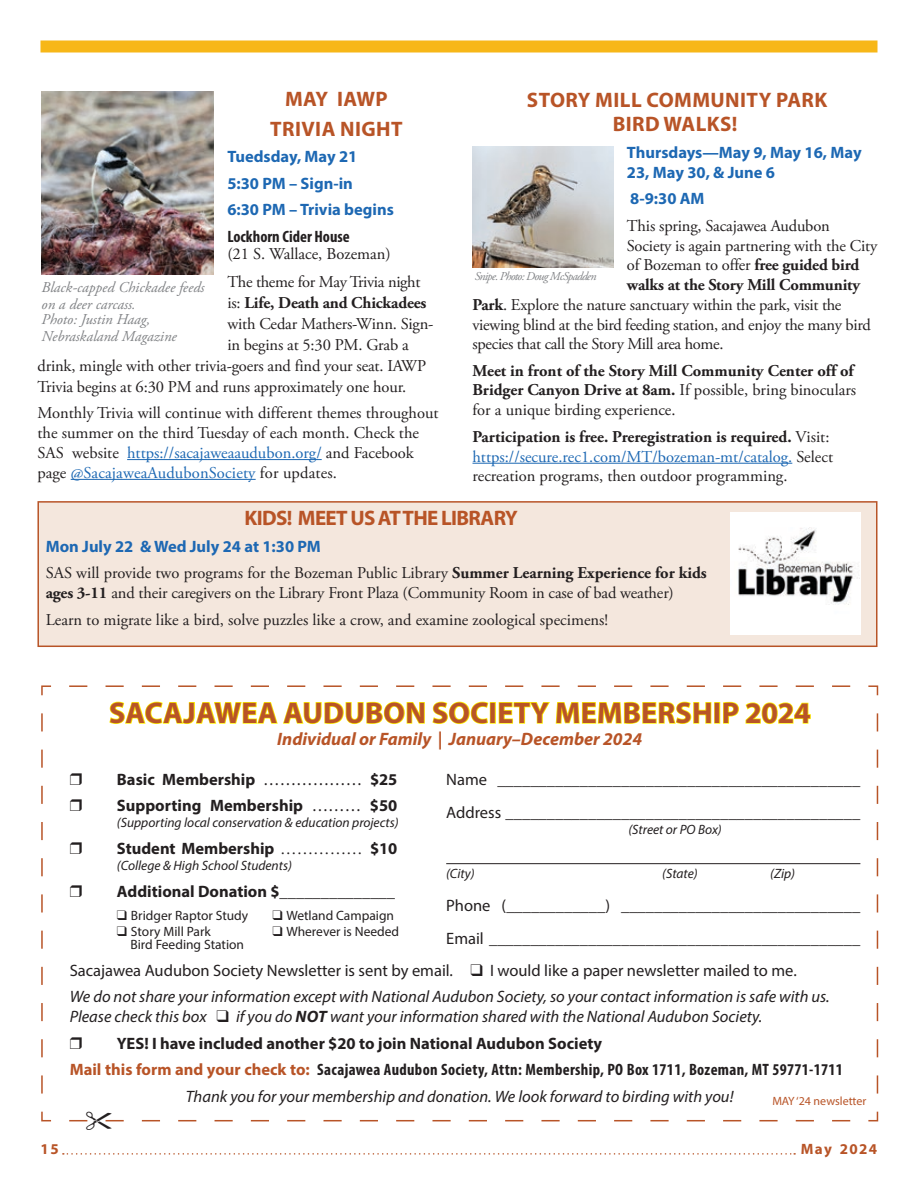
<style>
.page{position:relative;width:918px;height:1188px;background:#fff}
.page>*{position:absolute;margin:0;border:0;box-sizing:border-box;transform-origin:0 0}
.t1{font:700 30px "Myriad Pro";letter-spacing:.01em;color:#b85427}
.t2{font:700 21px/29.2px "Myriad Pro";letter-spacing:.02em;color:#b85427;text-align:center}
.t3{font:700 21px "Myriad Pro";letter-spacing:-.03em;color:#b85427}
.t4{font:italic 700 18px "Myriad Pro";color:#b85427}
.t5{font:16.5px/19.8px "Adobe Garamond Pro";letter-spacing:-.01em;color:#231f20}
.t6{font:italic 16.5px/26.5px "Myriad Pro";color:#231f20}
.t7{font:16.5px/33.3px "Myriad Pro";color:#231f20}
.t8{font:700 16.5px/19.8px "Adobe Garamond Pro";letter-spacing:-.01em;color:#231f20}
.t9{font:700 16.5px "Myriad Pro";color:#231f20}
.t10{font:700 16.5px/26.5px "Myriad Pro";color:#1d68b3}
.t11{font:700 condensed 16.5px "Myriad Pro";letter-spacing:.02em;color:#231f20}
.t12{font:700 condensed 16.5px "Myriad Pro";color:#231f20}
.t13{font:italic 15px/16.2px "Adobe Garamond Pro";color:#808285}
.t14{font:700 15px "Myriad Pro";letter-spacing:.09em;color:#b85427}
.t15{font:italic 13.5px "Myriad Pro";color:#231f20}
.t16{font:13.5px/13.5px "Myriad Pro";color:#231f20}
.t17{font:italic 12px "Adobe Garamond Pro";letter-spacing:-.06em;color:#808285}
.t18{font:12px "Myriad Pro";color:#b85427}
.s1{font-weight:400}
.s2{color:#1d68b3}
.s3{font-weight:700}
.s4{font-family:"Adobe Garamond Pro";font-weight:400}
.s5{font-style:normal}
.s6{font-stretch:normal;color:#b85427}
</style>
<div class="page">
<div style="left:40px;top:40px;width:838px;height:12px;background:#f7b718"></div>
<svg style="left:63px;top:1153px;width:732px;height:2px"></svg>
<svg style="left:41px;top:685px;width:838px;height:437px"></svg>
<hr style="left:446px;top:863px;width:414px;height:1px;background:#231f20">
<hr style="left:127px;top:459px;width:195px;height:1px;background:#1d68b3">
<hr style="left:71px;top:479px;width:185px;height:1px;background:#1d68b3">
<img style="left:42px;top:91px;width:172px;height:184px">
<hr style="left:472px;top:463px;width:320px;height:1px;background:#1d68b3">
<div style="left:38px;top:502px;width:839px;height:144px;background:#f4e7dd"></div>
<div style="left:37px;top:501px;width:841px;height:146px;border:2px solid #b85427"></div>
<div style="left:730px;top:512px;width:131px;height:122px;background:#fff"></div>
<img style="left:738px;top:527px;width:122px;height:78px">
<img style="left:472px;top:147px;width:141px;height:121px">
<svg style="left:69px;top:1112px;width:790px;height:10px"></svg>
<svg style="left:70px;top:773px;width:12px;height:12px"></svg>
<svg style="left:70px;top:800px;width:12px;height:11px"></svg>
<svg style="left:70px;top:842px;width:12px;height:12px"></svg>
<svg style="left:70px;top:885px;width:12px;height:12px"></svg>
<svg style="left:70px;top:1037px;width:12px;height:12px"></svg>
<p class="t2" style="left:270px;top:84px;width:134px">MAY IAWP<br>TRIVIA NIGHT</p>
<p class="t10" style="left:227px;top:143px;width:168px">Tuedsday, May 21<br>5:30 PM – Sign-in<br>6:30 PM – Trivia begins</p>
<p class="t12" style="left:227px;top:226px;width:124px">Lockhorn Cider House</p>
<p class="t5" style="left:227px;top:241px;width:195px;line-height:27.8px">(21 S. Wallace, Bozeman)<br>The theme for May Trivia night</p>
<p class="t8" style="left:227px;top:293px;width:201px"><span class="s1">is:</span> Life, Death and Chickadees</p>
<p class="t5" style="left:227px;top:314px;width:208px">with Cedar Mathers-Winn. Sign-</p>
<p class="t5" style="left:227px;top:335px;width:183px">in begins at 5:30 PM. Grab a</p>
<p class="t5" style="left:37px;top:356px;width:390px">drink, mingle with other trivia-goers and find your seat. IAWP</p>
<p class="t5" style="left:37px;top:377px;width:370px">Trivia begins at 6:30 PM and runs approximately one hour.</p>
<p class="t5" style="left:37px;top:404px;width:403px">Monthly Trivia will continue with different themes throughout the summer on the third Tuesday of each month. Check the SAS website <span class="s2">https://sacajaweaaudubon.org/</span> and Facebook page <span class="s2">@SacajaweaAudubonSociety</span> for updates.</p>
<p class="t2" style="left:527px;top:87px;width:302px;line-height:24.8px">STORY MILL COMMUNITY PARK<br>BIRD WALKS!</p>
<p class="t10" style="left:627px;top:142px;width:236px;line-height:19.8px">Thursdays—May 9, May 16, May<br>23, May 30, &amp; June 6</p>
<p class="t10" style="left:630px;top:185px;width:76px">8-9:30 AM</p>
<p class="t5" style="left:627px;top:216px;width:204px">This spring, Sacajawea Audubon</p>
<p class="t5" style="left:627px;top:236px;width:252px">Society is again partnering with the City</p>
<p class="t5" style="left:627px;top:256px;width:234px">of Bozeman to offer <span class="s3">free guided bird</span></p>
<p class="t8" style="left:627px;top:275px;width:235px">walks at the Story Mill Community</p>
<p class="t5" style="left:472px;top:295px;width:370px"><span class="s3">Park</span>. Explore the nature sanctuary within the park, visit the</p>
<p class="t5" style="left:472px;top:315px;width:400px">viewing blind at the bird feeding station, and enjoy the many bird</p>
<p class="t5" style="left:472px;top:335px;width:253px">species that call the Story Mill area home.</p>
<p class="t8" style="left:472px;top:361px;width:385px">Meet in front of the Story Mill Community Center off of<br>Bridger Canyon Drive at 8am. <span class="s1">If possible, bring binoculars for a unique birding experience.</span></p>
<p class="t5" style="left:472px;top:427px;width:362px"><span class="s3">Participation is free. Preregistration is required.</span> Visit: <span class="s2">https://secure.rec1.com/MT/bozeman-mt/catalog.</span> Select recreation programs, then outdoor programming.</p>
<p class="t3" style="left:245px;top:504px;width:275px">KIDS! MEET US AT THE LIBRARY</p>
<p class="t10" style="left:46px;top:532px;width:277px">Mon July 22 &amp; Wed July 24 at 1:30 PM</p>
<p class="t5" style="left:46px;top:564px;width:662px">SAS will provide two programs for the Bozeman Public Library <span class="s3">Summer Learning Experience for kids ages 3-11</span> and their caregivers on the Library Front Plaza (Community Room in case of bad weather)</p>
<p class="t5" style="left:46px;top:610px;width:564px">Learn to migrate like a bird, solve puzzles like a crow, and examine zoological specimens!</p>
<p class="t17" style="left:475px;top:269px;width:123px">Snipe. Photo: Doug McSpadden</p>
<p class="t13" style="left:42px;top:280px;width:164px">Black-capped Chickadee feeds on a deer carcass.<br>Photo: Justin Haag,<br>Nebraskaland Magazine</p>
<h1 class="t1" style="left:109px;top:693px;width:703px">Sacajawea audubon Society MeMberShip 2024</h1>
<p class="t4" style="left:277px;top:727px;width:366px">Individual or Family | January–December 2024</p>
<p class="t9" style="left:117px;top:768px;width:282px">basic Membership <span class="s1">………………</span> $25</p>
<p class="t9" style="left:117px;top:795px;width:282px">Supporting Membership <span class="s1">………</span> $50</p>
<p class="t15" style="left:117px;top:815px;width:283px">(Supporting local conservation &amp; education projects)</p>
<p class="t9" style="left:117px;top:838px;width:282px">Student Membership <span class="s4">……………</span> $10</p>
<p class="t15" style="left:117px;top:857px;width:176px">(College &amp; High School Students)</p>
<p class="t9" style="left:117px;top:880px;width:280px">additional donation $______________</p>
<p class="t16" style="left:117px;top:908px;width:133px">❑ Bridger Raptor Study</p>
<p class="t16" style="left:130px;top:924px;width:115px;text-indent:-14px">❑ Story Mill Park<br>Bird Feeding Station</p>
<p class="t6" style="left:70px;top:957px;width:762px"><span class="s5">Sacajawea Audubon Society Newsletter is sent by email.</span> ❑ <span class="s5">I would like a paper newsletter mailed to me.<br></span>We do not share your information except with National Audubon Society, so your contact information is safe with us.</p>
<p class="t6" style="left:70px;top:1003px;width:694px">Please check this box ❑ if you do <span class="s3">not</span> want your information shared with the National Audubon Society.</p>
<p class="t9" style="left:117px;top:1032px;width:487px">yeS! i have included another $20 to join national audubon Society</p>
<p class="t11" style="left:70px;top:1060px;width:775px"><span class="s6">Mail this form and your check to:</span> Sacajawea Audubon Society, Attn: Membership, PO Box 1711, Bozeman, MT 59771-1711</p>
<p class="t6" style="left:186px;top:1083px;width:549px">Thank you for your membership and donation. We look forward to birding with you!</p>
<p class="t7" style="left:446px;top:762px;width:416px">Name ____________________________________________<br>Address ___________________________________________</p>
<p class="t15" style="left:628px;top:821px;width:95px">(Street or PO Box)</p>
<p class="t15" style="left:446px;top:865px;width:30px">(City)</p>
<p class="t15" style="left:662px;top:865px;width:37px">(State)</p>
<p class="t15" style="left:770px;top:865px;width:26px">(Zip)</p>
<p class="t7" style="left:446px;top:888px;width:416px">Phone (____________) _____________________________<br>Email _____________________________________________</p>
<p class="t16" style="left:272px;top:909px;width:123px">❑ Wetland Campaign</p>
<p class="t16" style="left:272px;top:925px;width:128px">❑ Wherever is Needed</p>
<p class="t18" style="left:772px;top:1094px;width:96px">MAY ‘24 newsletter</p>
<p class="t14" style="left:40px;top:1139px;width:20px">15</p>
<p class="t14" style="left:801px;top:1139px;width:78px">May 2024</p>
</div>
